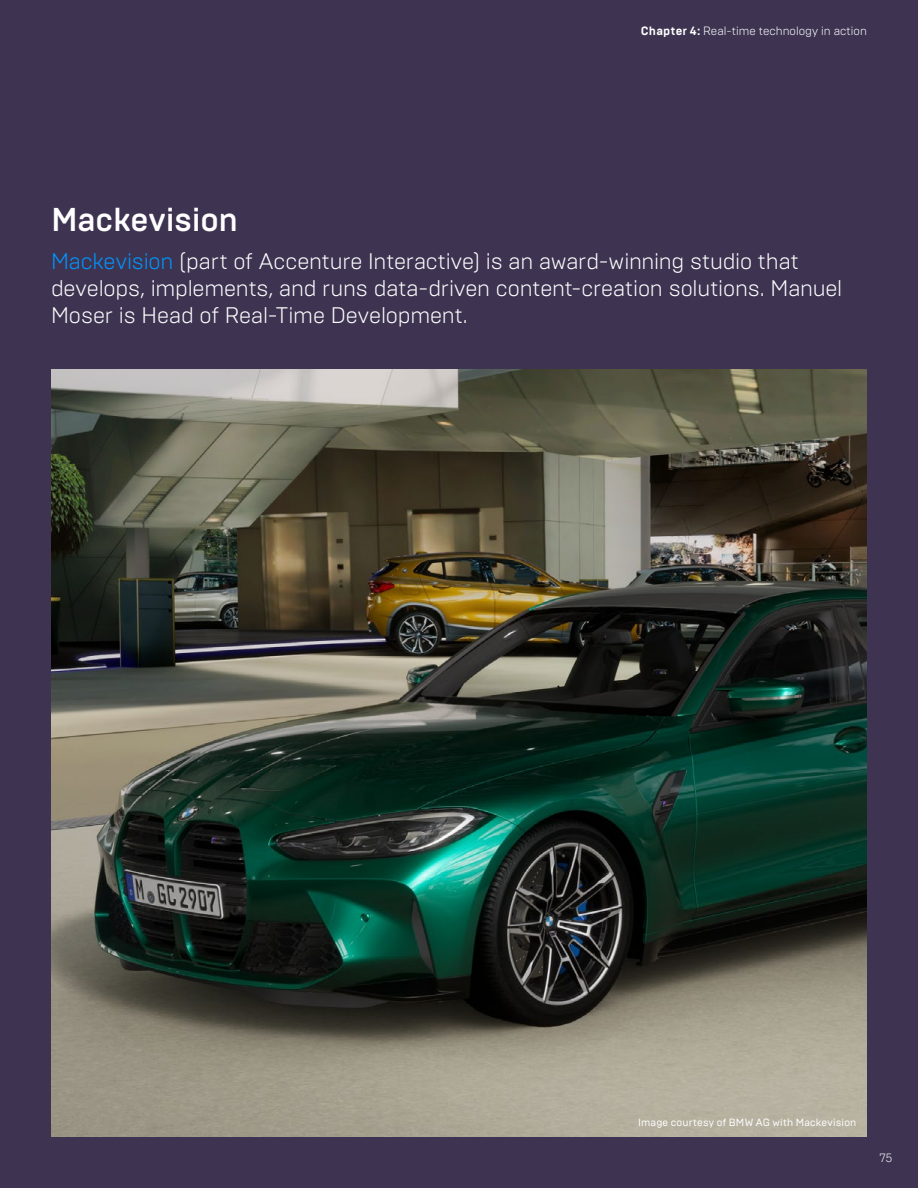
<style>
.page{position:relative;width:918px;height:1188px;background:#3e3452}
.page>*{position:absolute;margin:0;border:0;box-sizing:border-box;transform-origin:0 0}
.t1{font:500 33px "Brutal Type";letter-spacing:-.01em;color:#fff}
.t2{font:300 22.5px/27px "Brutal Type";letter-spacing:-.005em;color:#fff}
.t3{font:300 12px "Brutal Type";color:#fff}
.t4{font:10.5px "Brutal Type";letter-spacing:.015em;color:#fff}
.s1{font-weight:700}
.s2{color:#0097ff}
</style>
<div class="page">
<img style="left:51px;top:370px;width:816px;height:767px">
<h1 class="t1" style="left:51px;top:199px;width:189px">Mackevision</h1>
<p class="t3" style="left:641px;top:24px;width:228px"><span class="s1">Chapter 4:</span> Real-time technology in action</p>
<p class="t2" style="left:51px;top:248px;width:793px"><span class="s2">Mackevision</span> (part of Accenture Interactive) is an award-winning studio that develops, implements, and runs data-driven content-creation solutions. Manuel<br>Moser is Head of Real-Time Development.</p>
<p class="t4" style="left:638px;top:1116px;width:220px">Image courtesy of BMW AG with Mackevision</p>
<p class="t3" style="left:879px;top:1151px;width:15px">75</p>
</div>
